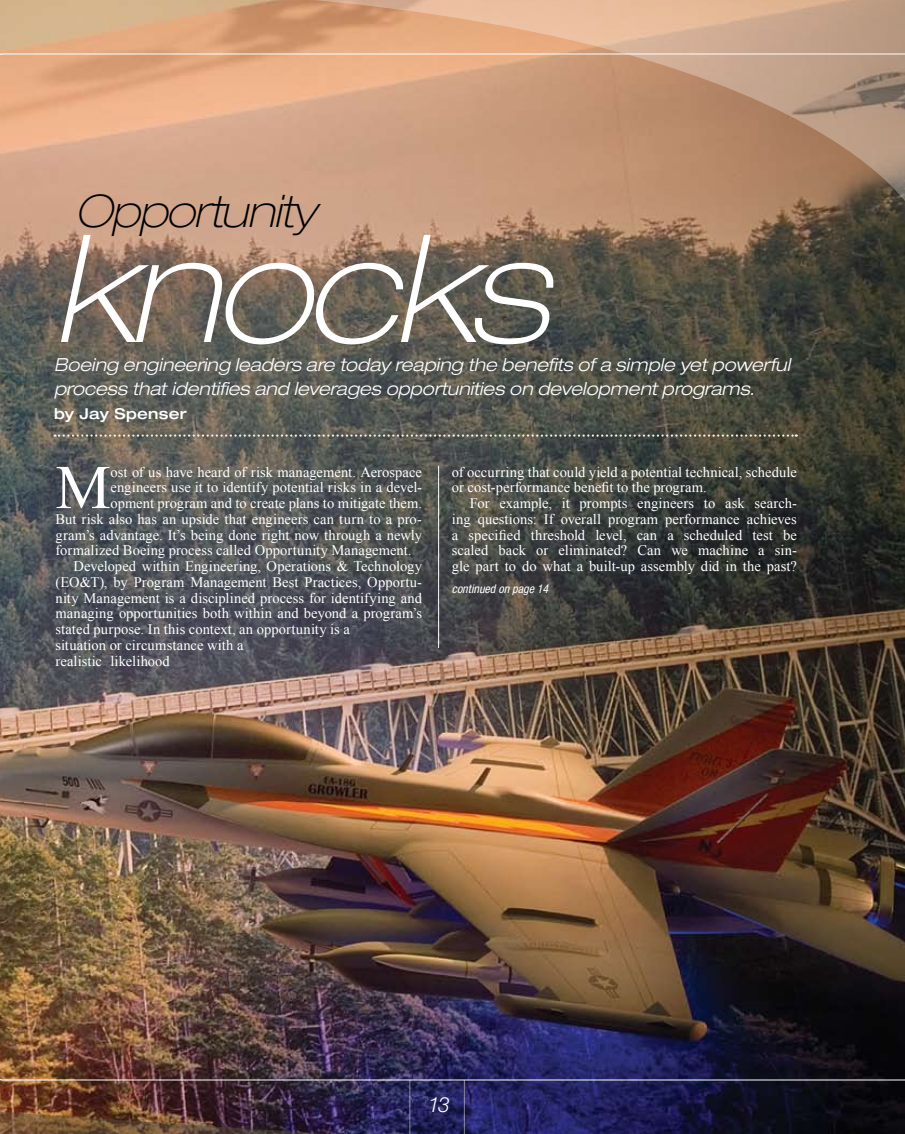
<style>
.page{position:relative;width:905px;height:1134px;background:#fff}
.page>*{position:absolute;margin:0;border:0;box-sizing:border-box;transform-origin:0 0}
.t1{font:italic 100 expanded 150px "Helvetica Neue";letter-spacing:-.03em;color:#fff}
.t2{font:62.1px "Times New Roman";color:#fff}
.t3{font:italic 100 expanded 45px "Helvetica Neue";letter-spacing:-.02em;color:#000}
.t4{font:italic 300 21px "Helvetica Neue";color:#fff}
.t5{font:italic 300 expanded 18px/24px "Helvetica Neue";letter-spacing:.005em;color:#fff}
.t6{font:500 expanded 15px "Helvetica Neue";letter-spacing:.015em;color:#fff}
.t7{font:14.55px/15.8px "Times New Roman";letter-spacing:.005em;color:#fff}
.t8{font:italic condensed 12px "Helvetica Neue";color:#fff}
</style>
<div class="page">
<img style="left:0;top:220px;width:904px;height:914px">
<svg style="left:0;top:0;width:904px;height:220px;background:#cda080"></svg>
<img style="left:0;top:1112px;width:529px;height:22px">
<svg style="left:55px;top:434px;width:741px;height:3px;background:#838076"></svg>
<hr style="left:438px;top:466px;width:1px;height:182px;background:#fff">
<hr style="left:409px;top:1080px;width:1px;height:54px;background:#f8f0e4">
<hr style="left:464px;top:1080px;width:1px;height:54px;background:#f8f0e4">
<svg style="left:0;top:54px;width:2px;height:1026px;background:#826f5d"></svg>
<hr style="left:1px;top:54px;width:903px;height:1px;background:#fff">
<hr style="left:1px;top:1080px;width:903px;height:1px;background:#fff">
<h3 class="t3" style="left:75px;top:184px;width:242px">Opportunity</h3>
<h1 class="t1" style="left:52px;top:199px;width:496px">knocks</h1>
<p class="t5" style="left:54px;top:352px;width:737px">Boeing engineering leaders are today reaping the benefits of a simple yet powerful process that identifies and leverages opportunities on development programs.</p>
<p class="t6" style="left:54px;top:404px;width:134px">by Jay Spenser</p>
<h2 class="t2" style="left:56px;top:451px;width:57px">M</h2>
<p class="t7" style="left:110px;top:464px;width:313px">ost of us have heard of risk management. Aerospace</p>
<p class="t7" style="left:110px;top:479px;width:313px">engineers use it to identify potential risks in a devel-</p>
<p class="t7" style="left:110px;top:495px;width:313px">opment program and to create plans to mitigate them.</p>
<p class="t7" style="left:56px;top:511px;width:368px">But risk also has an upside that engineers can turn to a pro-</p>
<p class="t7" style="left:56px;top:527px;width:368px">gram’s advantage. It’s being done right now through a newly</p>
<p class="t7" style="left:56px;top:542px;width:357px">formalized Boeing process called Opportunity Management.</p>
<p class="t7" style="left:74px;top:558px;width:350px">Developed within Engineering, Operations &amp; Technology</p>
<p class="t7" style="left:56px;top:574px;width:368px">(EO&amp;T), by Program Management Best Practices, Opportu-</p>
<p class="t7" style="left:56px;top:590px;width:368px">nity Management is a disciplined process for identifying and</p>
<p class="t7" style="left:56px;top:605px;width:368px">managing opportunities both within and beyond a program’s</p>
<p class="t7" style="left:56px;top:621px;width:296px">stated purpose. In this context, an opportunity is a</p>
<p class="t7" style="left:56px;top:637px;width:189px">situation or circumstance with a</p>
<p class="t7" style="left:56px;top:653px;width:116px">realistic likelihood</p>
<p class="t7" style="left:452px;top:464px;width:346px">of occurring that could yield a potential technical, schedule or cost-performance benefit to the program.</p>
<p class="t7" style="left:452px;top:495px;width:346px;text-align:justify;text-indent:18px">For example, it prompts engineers to ask search&shy;ing questions: If overall program performance achieves a specified threshold level, can a scheduled test be scaled back or eliminated? Can we machine a sin&shy;gle part to do what a built-up assembly did in the past?</p>
<p class="t8" style="left:452px;top:581px;width:98px">continued on page 14</p>
<h3 class="t4" style="left:428px;top:1092px;width:23px">13</h3>
</div>
